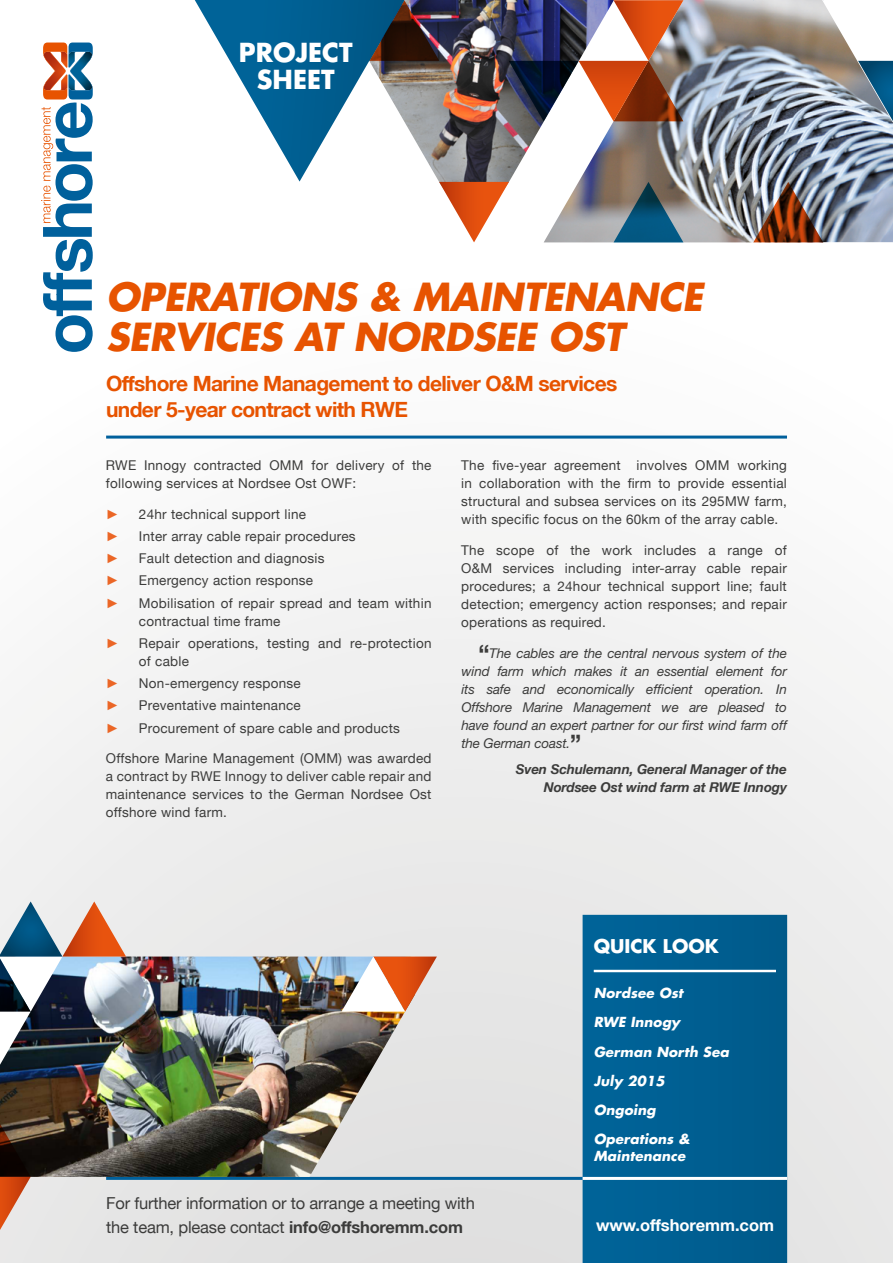
<style>
.page{position:relative;width:893px;height:1263px;background:#fff}
.page>*{position:absolute;margin:0;border:0;box-sizing:border-box;transform-origin:0 0}
.t1{font:italic 700 37.65px/40.5px "Futura LT";letter-spacing:-.01em;color:#e75300}
.t2{font:700 25.5px/26.4px "Futura LT";color:#fff;text-align:center}
.t3{font:700 21px/25.2px "Helvetica Neue LT";letter-spacing:-.03em;color:#e75300}
.t4{font:700 18.45px "Futura LT";color:#fff}
.t5{font:16.5px/24px "Helvetica Neue LT";letter-spacing:-.01em;color:#3c3c3b}
.t6{font:700 16.5px "Helvetica Neue LT";color:#fff}
.t7{font:13.5px/18px "Helvetica Neue LT";letter-spacing:.02em;color:#3c3c3b}
.t8{font:italic 13.5px/18px "Helvetica Neue LT Std";letter-spacing:-.01em;color:#3c3c3b;text-align:justify}
.t9{font:italic 700 13.5px/29.2px "Futura LT";letter-spacing:.01em;color:#fff}
.t10{font:italic 700 13.5px/18px "Helvetica Neue LT";letter-spacing:-.01em;color:#3c3c3b;text-align:right}
.t11{font:13.5px "Times New Roman";color:#eb6626}
.s1{font-family:"Helvetica Neue LT";font-weight:700;font-style:normal;font-size:24px}
.s2{font-weight:700}
</style>
<div class="page">
<div style="left:0;top:0;width:893px;height:1263px;background:linear-gradient(to bottom,#fff,#e1e1e1)"></div>
<img style="left:683px;top:0;width:210px;height:242px">
<svg style="left:753px;top:182px;width:140px;height:121px"></svg>
<svg style="left:858px;top:61px;width:35px;height:60px;background:#4f7d98"></svg>
<img style="left:195px;top:0;width:488px;height:242px">
<svg style="left:41px;top:43px;width:52px;height:309px"></svg>
<hr style="left:106px;top:436px;width:681px;height:3px;background:#00609c">
<hr style="left:106px;top:1177px;width:563px;height:3px;background:#00609c">
<svg style="left:583px;top:915px;width:204px;height:348px;background:#005f92"></svg>
<hr style="left:594px;top:970px;width:182px;height:2px;background:#fff">
<hr style="left:583px;top:1177px;width:204px;height:3px;background:#fff">
<img style="left:0;top:956px;width:415px;height:221px">
<svg style="left:0;top:1122px;width:31px;height:108px;background:#855b48"></svg>
<svg style="left:341px;top:956px;width:96px;height:56px"></svg>
<img style="left:0;top:901px;width:126px;height:164px">
<h2 class="t2" style="left:239px;top:39px;width:115px">PROJECT<br>SHEET</h2>
<h1 class="t1" style="left:106px;top:276px;width:598px">OPERATIONS &amp; MAINTENANCE<br>SERVICES AT NORDSEE OST</h1>
<h3 class="t3" style="left:106px;top:371px;width:513px">Offshore Marine Management to deliver O&amp;M services under 5-year contract with RWE</h3>
<p class="t7" style="left:106px;top:456px;width:327px">RWE Innogy contracted OMM for delivery of the following services at Nordsee Ost OWF:</p>
<p class="t11" style="left:106px;top:505px;width:15px">►</p>
<p class="t7" style="left:139px;top:505px;width:169px">24hr technical support line</p>
<p class="t11" style="left:106px;top:527px;width:15px">►</p>
<p class="t7" style="left:139px;top:527px;width:218px">Inter array cable repair procedures</p>
<p class="t11" style="left:106px;top:550px;width:15px">►</p>
<p class="t7" style="left:139px;top:549px;width:187px">Fault detection and diagnosis</p>
<p class="t11" style="left:106px;top:572px;width:15px">►</p>
<p class="t7" style="left:139px;top:571px;width:176px">Emergency action response</p>
<p class="t11" style="left:106px;top:594px;width:15px">►</p>
<p class="t7" style="left:139px;top:594px;width:294px">Mobilisation of repair spread and team within contractual time frame</p>
<p class="t11" style="left:106px;top:634px;width:15px">►</p>
<p class="t7" style="left:139px;top:634px;width:294px">Repair operations, testing and re-protection of cable</p>
<p class="t11" style="left:106px;top:675px;width:15px">►</p>
<p class="t7" style="left:139px;top:674px;width:163px">Non-emergency response</p>
<p class="t11" style="left:106px;top:697px;width:15px">►</p>
<p class="t7" style="left:139px;top:696px;width:164px">Preventative maintenance</p>
<p class="t11" style="left:106px;top:719px;width:15px">►</p>
<p class="t7" style="left:139px;top:719px;width:263px">Procurement of spare cable and products</p>
<p class="t7" style="left:106px;top:749px;width:327px;text-align:justify">Offshore Marine Management (OMM) was awarded a contract by RWE Innogy to deliver cable repair and maintenance services to the German Nordsee Ost offshore wind farm.</p>
<p class="t7" style="left:461px;top:456px;width:327px;text-align:justify">The five-year agreement involves OMM working in collaboration with the firm to provide essential structural and subsea services on its 295MW farm, with specific focus on the 60km of the array cable.</p>
<p class="t7" style="left:461px;top:541px;width:327px;text-align:justify">The scope of the work includes a range of O&amp;M services including inter-array cable repair procedures; a 24hour technical support line; fault detection; emergency action responses; and repair operations as required.</p>
<p class="t8" style="left:461px;top:643px;width:327px;text-indent:17px"><span class="s1">“</span>The cables are the central nervous system of the wind farm which makes it an essential element for its safe and economically efficient operation. In Offshore Marine Management we are pleased to have found an expert partner for our first wind farm off the German coast.<span class="s1">”</span></p>
<p class="t10" style="left:516px;top:760px;width:273px">Sven Schulemann, General Manager of the<br>Nordsee Ost wind farm at RWE Innogy</p>
<h3 class="t4" style="left:594px;top:934px;width:127px">QUICK LOOK</h3>
<p class="t5" style="left:106px;top:1190px;width:370px">For further information or to arrange a meeting with the team, please contact <span class="s2">info@offshoremm.com</span></p>
<p class="t9" style="left:594px;top:978px;width:137px">Nordsee Ost<br>RWE Innogy<br>German North Sea<br>July 2015<br>Ongoing<br>Operations &amp;</p>
<p class="t9" style="left:594px;top:1141px;width:93px">Maintenance</p>
<p class="t6" style="left:596px;top:1215px;width:180px">www.offshoremm.com</p>
</div>
